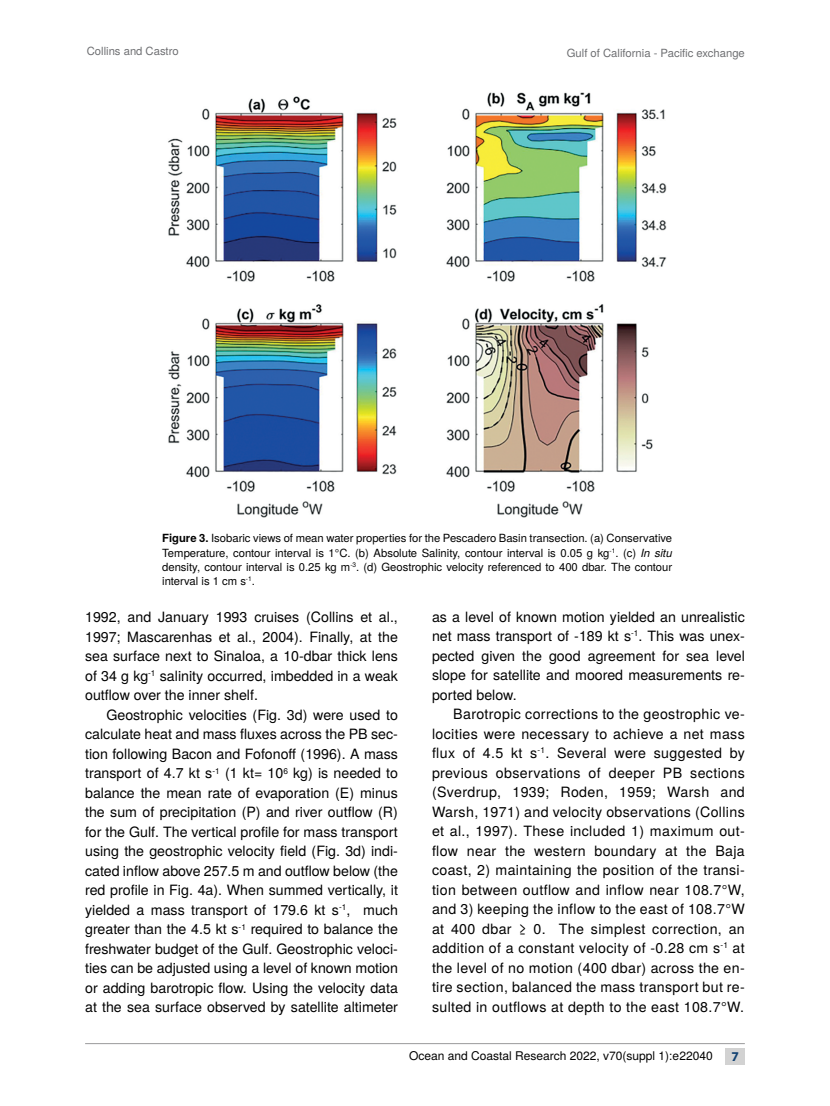
<style>
.page{position:relative;width:830px;height:1106px;background:#fff}
.page>*{position:absolute;margin:0;border:0;box-sizing:border-box;transform-origin:0 0}
.t1{font:14.25px/19.5px "Te X Gyre Heros";color:#000;text-align:justify}
.t2{font:700 13.5px "Myriad Pro";color:#134272}
.t3{font:12px "Te X Gyre Heros";color:#000}
.t4{font:11.25px/14.2px "Te X Gyre Heros";color:#000;text-align:justify}
.t5{font:11.25px "Te X Gyre Heros";color:#6d6e71}
.s1{font-weight:700}
.s2{font-style:italic}
</style>
<div class="page">
<hr style="left:85px;top:1043px;width:659px;height:1px;background:#9a9a9b">
<div style="left:725px;top:1048px;width:19px;height:16px;background:#d2d2d2"></div>
<img style="left:168px;top:92px;width:499px;height:426px">
<p class="t5" style="left:87px;top:42px;width:93px">Collins and Castro</p>
<p class="t5" style="left:566px;top:44px;width:179px">Gulf of California - Pacific exchange</p>
<p class="t4" style="left:162px;top:530px;width:511px"><span class="s1">Figure 3.</span> Isobaric views of mean water properties for the Pescadero Basin transection. (a) Conservative Temperature, contour interval is 1°C. (b) Absolute Salinity, contour interval is 0.05 g kg<sup>-1</sup>. (c) <span class="s2">In situ </span>density, contour interval is 0.25 kg m<sup>-3</sup>. (d) Geostrophic velocity referenced to 400 dbar. The contour interval is 1 cm s<sup>-1</sup>.</p>
<p class="t1" style="left:85px;top:606px;width:314px">1992, and January 1993 cruises (Collins et al., 1997; Mascarenhas et al., 2004). Finally, at the sea surface next to Sinaloa, a 10-dbar thick lens of 34 g kg<sup>-1</sup> salinity occurred, imbedded in a weak outflow over the inner shelf.</p>
<p class="t1" style="left:85px;top:704px;width:314px;text-indent:21px">Geostrophic velocities (Fig. 3d) were used to calculate heat and mass fluxes across the PB sec&shy;tion following Bacon and Fofonoff (1996). A mass transport of 4.7 kt s<sup>-1</sup> (1 kt= 10<sup>6</sup> kg) is needed to balance the mean rate of evaporation (E) minus the sum of precipitation (P) and river outflow (R) for the Gulf. The vertical profile for mass transport using the geostrophic velocity field (Fig. 3d) indi&shy;cated inflow above 257.5 m and outflow below (the red profile in Fig. 4a). When summed vertically, it yielded a mass transport of 179.6 kt s<sup>-1</sup>, much greater than the 4.5 kt s<sup>-1</sup> required to balance the freshwater budget of the Gulf. Geostrophic veloci&shy;ties can be adjusted using a level of known motion or adding barotropic flow. Using the velocity data at the sea surface observed by satellite altimeter</p>
<p class="t1" style="left:432px;top:605px;width:314px">as a level of known motion yielded an unrealistic net mass transport of -189 kt s<sup>-1</sup>. This was unex&shy;pected given the good agreement for sea level slope for satellite and moored measurements re&shy;ported below.</p>
<p class="t1" style="left:432px;top:703px;width:314px;text-indent:21px">Barotropic corrections to the geostrophic ve&shy;locities were necessary to achieve a net mass flux of 4.5 kt s<sup>-1</sup>. Several were suggested by previous observations of deeper PB sections (Sverdrup, 1939; Roden, 1959; Warsh and Warsh, 1971) and velocity observations (Collins et al., 1997). These included 1) maximum out&shy;flow near the western boundary at the Baja coast, 2) maintaining the position of the transi&shy;tion between outflow and inflow near 108.7°W, and 3) keeping the inflow to the east of 108.7°W at 400 dbar ≥ 0. The simplest correction, an addition of a constant velocity of -0.28 cm s<sup>-1</sup> at the level of no motion (400 dbar) across the en&shy;tire section, balanced the mass transport but re&shy;sulted in outflows at depth to the east 108.7°W.</p>
<p class="t3" style="left:409px;top:1046px;width:305px">Ocean and Coastal Research 2022, v70(suppl 1):e22040</p>
<p class="t2" style="left:731px;top:1047px;width:9px">7</p>
</div>
